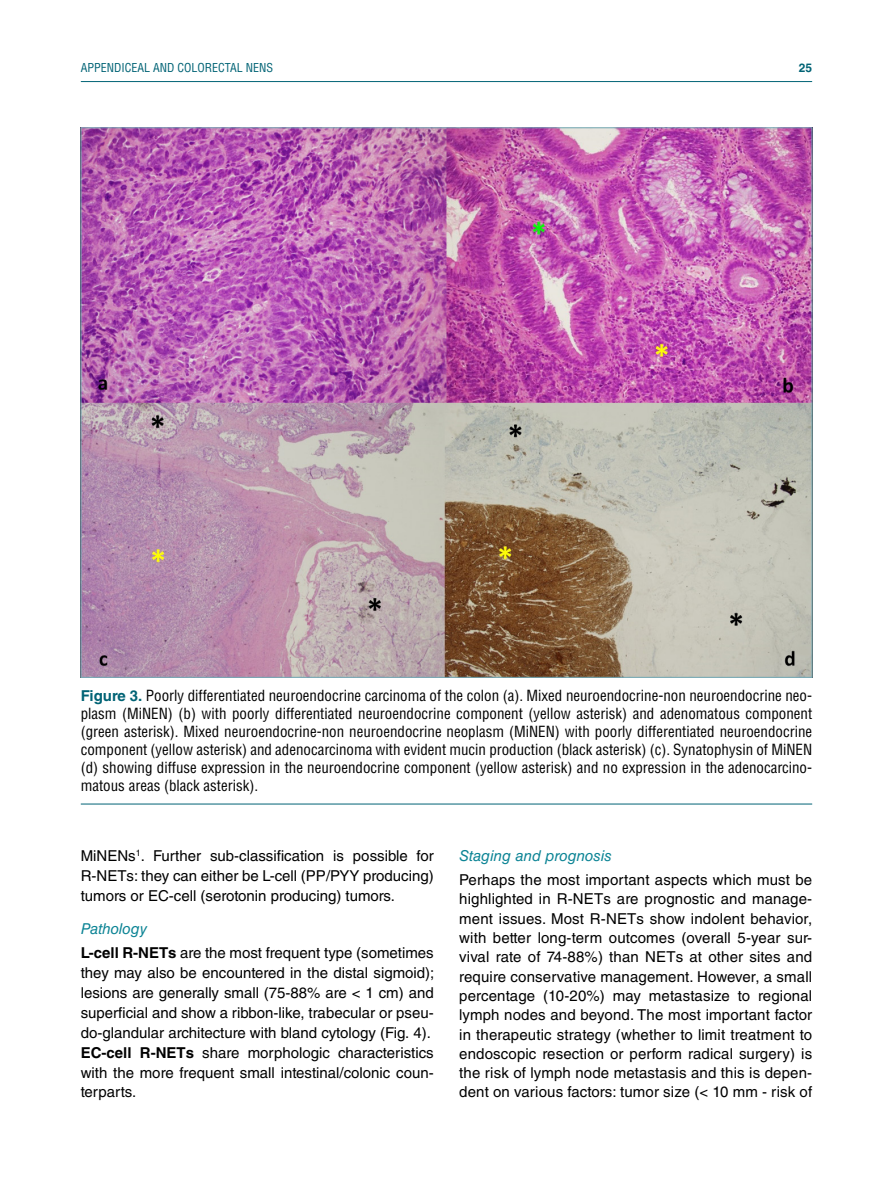
<style>
.page{position:relative;width:893px;height:1191px;background:#fff}
.page>*{position:absolute;margin:0;border:0;box-sizing:border-box;transform-origin:0 0}
.t1{font:15px/19.4px "Helvetica LT Std";color:#000;text-align:justify}
.t2{font:condensed 15px/18px "Helvetica LT Std";color:#000;text-align:justify}
.t3{font:italic 15px "Helvetica LT Std";color:#0c8495}
.t4{font:condensed 12px "Helvetica LT Std";color:#006375}
.t5{font:700 12px "Helvetica LT Std";color:#006375}
.s1{font-weight:700;font-stretch:normal;color:#006375}
.s2{font-style:italic;color:#0c8495}
.s3{font-weight:700}
</style>
<div class="page">
<hr style="left:81px;top:81px;width:731px;height:1px;background:#006375">
<img style="left:83px;top:130px;width:727px;height:545px">
<hr style="left:81px;top:803px;width:731px;height:1px;background:#006375">
<p class="t4" style="left:81px;top:61px;width:194px">APPENDICEAL AND COLORECTAL NENS</p>
<p class="t5" style="left:799px;top:61px;width:15px">25</p>
<p class="t2" style="left:81px;top:686px;width:733px"><span class="s1">Figure 3.</span> Poorly differentiated neuroendocrine carcinoma of the colon (a). Mixed neuroendocrine-non neuroendocrine neo&shy;plasm (MiNEN) (b) with poorly differentiated neuroendocrine component (yellow asterisk) and adenomatous component (green asterisk). Mixed neuroendocrine-non neuroendocrine neoplasm (MiNEN) with poorly differentiated neuroendocrine component (yellow asterisk) and adenocarcinoma with evident mucin production (black asterisk) (c). Synatophysin of MiNEN (d) showing diffuse expression in the neuroendocrine component (yellow asterisk) and no expression in the adenocarcino&shy;matous areas (black asterisk).</p>
<p class="t1" style="left:81px;top:846px;width:354px;line-height:20px">MiNENs<sup>1</sup>. Further sub-classification is possible for R-NETs: they can either be L-cell (PP/PYY producing) tumors or EC-cell (serotonin producing) tumors.</p>
<p class="t1" style="left:81px;top:916px;width:354px;line-height:24.2px"><span class="s2">Pathology<br></span><span class="s3">L-cell R-NETs</span> are the most frequent type (sometimes</p>
<p class="t1" style="left:81px;top:962px;width:355px;line-height:20px;text-align:left">they may also be encountered in the distal sigmoid); lesions are generally small (75-88% are &lt; 1 cm) and superficial and show a ribbon-like, trabecular or pseu&shy;do-glandular architecture with bland cytology (Fig. 4).<br><span class="s3">EC-cell R-NETs</span> share morphologic characteristics with the more frequent small intestinal/colonic coun&shy;terparts.</p>
<p class="t3" style="left:459px;top:847px;width:154px">Staging and prognosis</p>
<p class="t1" style="left:459px;top:870px;width:354px">Perhaps the most important aspects which must be highlighted in R-NETs are prognostic and manage&shy;ment issues. Most R-NETs show indolent behavior, with better long-term outcomes (overall 5-year sur&shy;vival rate of 74-88%) than NETs at other sites and require conservative management. However, a small percentage (10-20%) may metastasize to regional lymph nodes and beyond. The most important factor in therapeutic strategy (whether to limit treatment to endoscopic resection or perform radical surgery) is the risk of lymph node metastasis and this is depen&shy;dent on various factors: tumor size (&lt; 10 mm - risk of</p>
</div>
